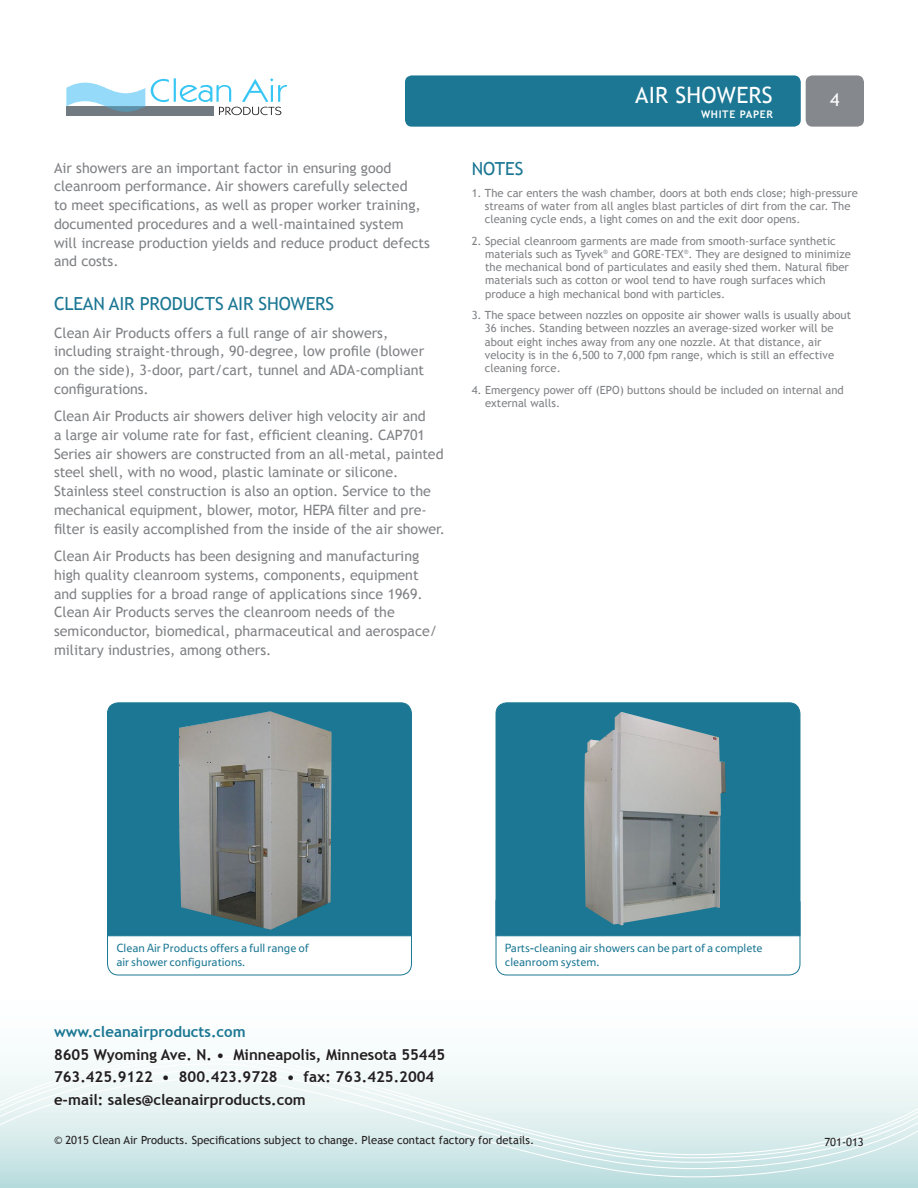
<style>
.page{position:relative;width:918px;height:1188px;background:#fff}
.page>*{position:absolute;margin:0;border:0;box-sizing:border-box;transform-origin:0 0}
.PAGE_HEAD{font:22.5px "Trebuchet MS";letter-spacing:.01em;color:#fff}
.SECTION_HEAD{font:18px "Trebuchet MS";letter-spacing:-.01em;color:#1b7793}
.t1{font:18px "Trebuchet MS";color:#fff}
.t2{font:700 15px/22.5px "Trebuchet MS";color:#231f20}
.t3{font:700 15px "Trebuchet MS";color:#1b7793}
.BODY{font:14.25px/18.8px "Trebuchet MS";color:#808285}
.t4{font:12px/14.4px "Tesco";color:#1b7793}
.NOTES{font:11.25px/13.2px "Trebuchet MS";color:#808285}
.t5{font:11.25px "Trebuchet MS";color:#231f20}
.PAGE_SUBHEAD{font:700 10.5px "Trebuchet MS";letter-spacing:.06em;color:#fff}
</style>
<div class="page">
<svg style="left:0;top:922px;width:918px;height:266px"></svg>
<hr style="left:0;top:1055px;width:918px;height:4px;background:#f6fbfa">
<hr style="left:0;top:1059px;width:918px;height:4px;background:#f5fbfa">
<div style="left:0;top:1063px;width:918px;height:6px;background:#f4fafa"></div>
<div style="left:0;top:1069px;width:918px;height:9px;background:#f2f9f9"></div>
<svg style="left:0;top:1078px;width:918px;height:100px;background:#dee"></svg>
<div style="left:66px;top:106px;width:148px;height:10px;background:#707a80"></div>
<svg style="left:151px;top:79px;width:18px;height:23px"></svg>
<hr style="left:174px;top:78px;width:2px;height:24px;background:#38c6f4">
<svg style="left:66px;top:83px;width:79px;height:29px"></svg>
<svg style="left:180px;top:78px;width:107px;height:37px"></svg>
<div style="left:405px;top:75px;width:396px;height:52px;background:#1b7793;border-radius:7px"></div>
<div style="left:806px;top:75px;width:58px;height:52px;background:#85888d;border-radius:7px"></div>
<svg style="left:107px;top:936px;width:305px;height:39px"></svg>
<svg style="left:107px;top:702px;width:305px;height:234px;background:#497f8e"></svg>
<svg style="left:496px;top:936px;width:304px;height:39px"></svg>
<svg style="left:496px;top:702px;width:304px;height:234px;background:#4b8697"></svg>
<p class="BODY" style="left:54px;top:158px;width:377px">Air showers are an important factor in ensuring good cleanroom performance. Air showers carefully selected<br>to meet specifications, as well as proper worker training, documented procedures and a well-maintained system will increase production yields and reduce product defects and costs.</p>
<p class="SECTION_HEAD" style="left:54px;top:293px;width:282px">CLEAN AIR PRODUCTS AIR SHOWERS</p>
<p class="BODY" style="left:54px;top:323px;width:372px">Clean Air Products offers a full range of air showers, including straight-through, 90-degree, low profile (blower on the side), 3-door, part/cart, tunnel and ADA-compliant configurations.</p>
<p class="BODY" style="left:54px;top:407px;width:393px">Clean Air Products air showers deliver high velocity air and<br>a large air volume rate for fast, efficient cleaning. CAP701<br>Series air showers are constructed from an all-metal, painted steel shell, with no wood, plastic laminate or silicone.<br>Stainless steel construction is also an option. Service to the mechanical equipment, blower, motor, HEPA filter and pre&shy;filter is easily accomplished from the inside of the air shower.</p>
<p class="BODY" style="left:54px;top:547px;width:385px">Clean Air Products has been designing and manufacturing high quality cleanroom systems, components, equipment and supplies for a broad range of applications since 1969.<br>Clean Air Products serves the cleanroom needs of the semiconductor, biomedical, pharmaceutical and aerospace/ military industries, among others.</p>
<p class="PAGE_HEAD" style="left:635px;top:82px;width:139px">AIR SHOWERS</p>
<p class="PAGE_SUBHEAD" style="left:701px;top:108px;width:73px">WHITE PAPER</p>
<p class="t1" style="left:830px;top:89px;width:11px">4</p>
<p class="SECTION_HEAD" style="left:472px;top:158px;width:53px">NOTES</p>
<p class="NOTES" style="left:485px;top:187px;width:374px;text-indent:-13px">1. The car enters the wash chamber, doors at both ends close; high-pressure streams of water from all angles blast particles of dirt from the car. The cleaning cycle ends, a light comes on and the exit door opens.</p>
<p class="NOTES" style="left:485px;top:235px;width:367px;text-indent:-13px">2. Special cleanroom garments are made from smooth-surface synthetic materials such as Tyvek<sup>®</sup> and GORE-TEX<sup>®</sup>. They are designed to minimize the mechanical bond of particulates and easily shed them. Natural fiber materials such as cotton or wool tend to have rough surfaces which produce a high mechanical bond with particles.</p>
<p class="NOTES" style="left:485px;top:309px;width:368px;text-indent:-13px">3. The space between nozzles on opposite air shower walls is usually about 36 inches. Standing between nozzles an average-sized worker will be about eight inches away from any one nozzle. At that distance, air velocity is in the 6,500 to 7,000 fpm range, which is still an effective cleaning force.</p>
<p class="NOTES" style="left:485px;top:383px;width:360px;text-indent:-13px">4. Emergency power off (EPO) buttons should be included on internal and external walls.</p>
<p class="t4" style="left:116px;top:940px;width:194px">Clean Air Products offers a full range of air shower configurations.</p>
<p class="t4" style="left:505px;top:940px;width:259px">Parts-cleaning air showers can be part of a complete cleanroom system.</p>
<p class="t3" style="left:54px;top:1022px;width:193px">www.cleanairproducts.com</p>
<p class="t2" style="left:54px;top:1043px;width:393px">8605 Wyoming Ave. N. • Minneapolis, Minnesota 55445<br>763.425.9122 • 800.423.9728 • fax: 763.425.2004 e-mail: sales@cleanairproducts.com</p>
<p class="t5" style="left:54px;top:1134px;width:482px">© 2015 Clean Air Products. Specifications subject to change. Please contact factory for details.</p>
<p class="t5" style="left:824px;top:1135px;width:41px">701-013</p>
</div>
